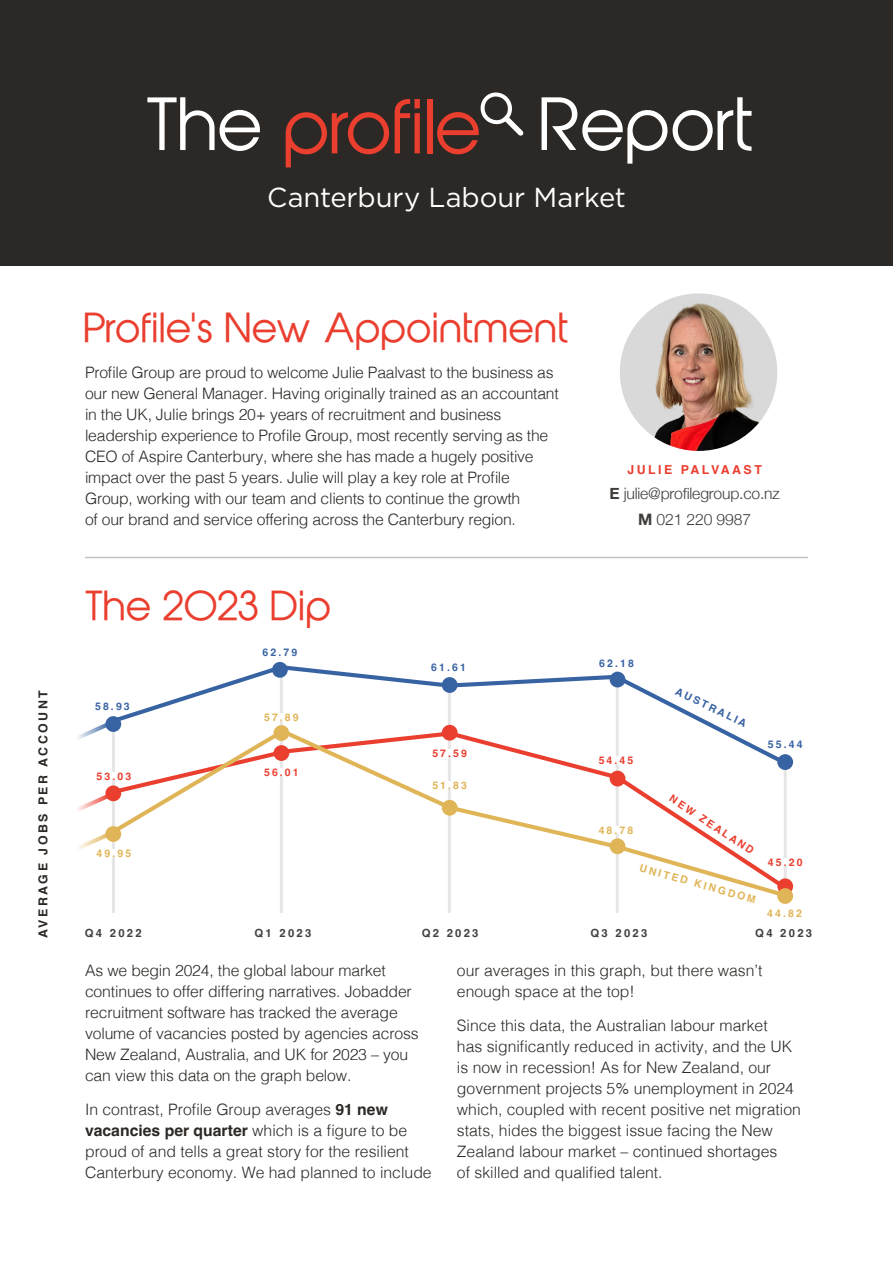
<style>
.page{position:relative;width:893px;height:1263px;background:#fff}
.page>*{position:absolute;margin:0;border:0;box-sizing:border-box;transform-origin:0 0}
.t1{font:38.55px "Abeatby Kai";letter-spacing:.01em;color:#ea3e2f}
.t2{font:27.45px "Gotham";color:#fff}
.t3{font:300 15.75px/21px "Helvetica";letter-spacing:-.01em;color:#2b2825}
.t4{font:300 15.75px/25.2px "Helvetica Neue";letter-spacing:-.01em;color:#403d3b;text-align:center}
.t5{font:700 12.3px "Helvetica";letter-spacing:.2em;color:#2b2825}
.t6{font:700 12.3px "Helvetica";letter-spacing:.2em;color:#ea3e2f}
.t7{font:700 11.25px "Helvetica";letter-spacing:.2em;color:#414042}
.t8{font:700 10.5px "Helvetica";letter-spacing:.2em;color:#e0b557}
.t9{font:700 10.5px "Helvetica";letter-spacing:.2em;color:#ea3e2f}
.t10{font:700 10.5px "Helvetica";letter-spacing:.2em;color:#3863a3}
.s1{font-weight:700}
</style>
<div class="page">
<div style="left:0;top:0;width:893px;height:265px;background:#2b2825"></div>
<svg style="left:147px;top:97px;width:113px;height:54px"></svg>
<svg style="left:286px;top:112px;width:103px;height:55px"></svg>
<svg style="left:395px;top:99px;width:25px;height:54px"></svg>
<div style="left:428px;top:99px;width:5px;height:54px;background:#ea3e2f"></div>
<svg style="left:437px;top:92px;width:87px;height:62px"></svg>
<svg style="left:542px;top:97px;width:209px;height:67px"></svg>
<hr style="left:85px;top:557px;width:723px;height:1px;background:#c2c4c6">
<img style="left:620px;top:293px;width:157px;height:158px;border-radius:79px">
<hr style="left:112px;top:719px;width:3px;height:194px;background:#e6e6e6">
<hr style="left:280px;top:671px;width:3px;height:242px;background:#e6e6e6">
<hr style="left:448px;top:685px;width:3px;height:228px;background:#e6e6e6">
<hr style="left:616px;top:671px;width:3px;height:242px;background:#e6e6e6">
<svg style="left:78px;top:723px;width:28px;height:17px"></svg>
<svg style="left:116px;top:665px;width:603px;height:62px"></svg>
<div style="left:105px;top:785px;width:16px;height:16px;background:#fdf5f4;border-radius:50%"></div>
<div style="left:272px;top:662px;width:16px;height:16px;background:#3863a3;border-radius:50%"></div>
<div style="left:105px;top:716px;width:16px;height:16px;background:#3863a3;border-radius:50%"></div>
<div style="left:442px;top:677px;width:16px;height:16px;background:#3863a3;border-radius:50%"></div>
<div style="left:610px;top:672px;width:15px;height:15px;background:#3863a3;border-radius:50%"></div>
<svg style="left:777px;top:754px;width:16px;height:16px"></svg>
<svg style="left:442px;top:725px;width:16px;height:16px"></svg>
<div style="left:95px;top:702px;width:35px;height:8px;background:#fff"></div>
<div style="left:264px;top:713px;width:35px;height:8px;background:#fff"></div>
<svg style="left:777px;top:878px;width:16px;height:16px"></svg>
<svg style="left:78px;top:788px;width:30px;height:62px"></svg>
<svg style="left:105px;top:826px;width:16px;height:16px"></svg>
<svg style="left:108px;top:727px;width:683px;height:168px"></svg>
<div style="left:273px;top:725px;width:16px;height:16px;background:#e0b557;border-radius:50%"></div>
<div style="left:777px;top:888px;width:16px;height:16px;background:#e0b557;border-radius:50%"></div>
<h2 class="t2" style="left:267px;top:180px;width:360px">Canterbury Labour Market</h2>
<p class="t5" style="left:36px;top:938px;width:249px;rotate:-90deg">AVERAGE JOBS PER ACCOUNT</p>
<h1 class="t1" style="left:85px;top:312px;width:486px">Profile's New Appointment</h1>
<p class="t3" style="left:85px;top:361px;width:475px">Profile Group are proud to welcome Julie Paalvast to the business as our new General Manager. Having originally trained as an accountant in the UK, Julie brings 20+ years of recruitment and business leadership experience to Profile Group, most recently serving as the CEO of Aspire Canterbury, where she has made a hugely positive impact over the past 5 years. Julie will play a key role at Profile Group, working with our team and clients to continue the growth<br>of our brand and service offering across the Canterbury region.</p>
<h1 class="t1" style="left:86px;top:590px;width:249px">The 2023 Dip</h1>
<p class="t10" style="left:95px;top:700px;width:36px">58.93</p>
<p class="t9" style="left:97px;top:769px;width:36px">53.03</p>
<p class="t8" style="left:97px;top:847px;width:36px">49.95</p>
<p class="t10" style="left:263px;top:646px;width:36px">62.79</p>
<p class="t8" style="left:264px;top:711px;width:36px">57.89</p>
<p class="t9" style="left:264px;top:765px;width:36px">56.01</p>
<p class="t10" style="left:431px;top:661px;width:36px">61.61</p>
<p class="t9" style="left:432px;top:747px;width:36px">57.59</p>
<p class="t8" style="left:432px;top:778px;width:36px">51.83</p>
<p class="t6" style="left:627px;top:462px;width:136px">JULIE PALVAAST</p>
<p class="t4" style="left:609px;top:480px;width:172px"><span class="s1">E</span> julie@profilegroup.co.nz<br><span class="s1">M</span> 021 220 9987</p>
<p class="t10" style="left:599px;top:657px;width:36px">62.18</p>
<p class="t9" style="left:599px;top:754px;width:36px">54.45</p>
<p class="t10" style="left:679px;top:684px;width:79px;rotate:26deg">AUSTRALIA</p>
<p class="t10" style="left:768px;top:738px;width:36px">55.44</p>
<p class="t9" style="left:674px;top:791px;width:100px;rotate:34deg">NEW ZEALAND</p>
<p class="t8" style="left:642px;top:861px;width:122px;rotate:16deg">UNITED KINGDOM</p>
<p class="t8" style="left:599px;top:824px;width:36px">48.78</p>
<p class="t9" style="left:768px;top:856px;width:36px">45.20</p>
<p class="t8" style="left:767px;top:907px;width:36px">44.82</p>
<p class="t7" style="left:85px;top:926px;width:58px">Q4 2022</p>
<p class="t7" style="left:255px;top:926px;width:58px">Q1 2023</p>
<p class="t7" style="left:422px;top:926px;width:58px">Q2 2023</p>
<p class="t7" style="left:590px;top:926px;width:58px">Q3 2023</p>
<p class="t7" style="left:755px;top:926px;width:58px">Q4 2023</p>
<p class="t3" style="left:85px;top:959px;width:335px">As we begin 2024, the global labour market continues to offer differing narratives. Jobadder recruitment software has tracked the average volume of vacancies posted by agencies across New Zealand, Australia, and UK for 2023 – you can view this data on the graph below.</p>
<p class="t3" style="left:85px;top:1098px;width:348px">In contrast, Profile Group averages <span class="s1">91 new vacancies per quarter</span> which is a figure to be proud of and tells a great story for the resilient Canterbury economy. We had planned to include</p>
<p class="t3" style="left:457px;top:959px;width:307px">our averages in this graph, but there wasn’t enough space at the top!</p>
<p class="t3" style="left:457px;top:1013px;width:345px">Since this data, the Australian labour market<br>has significantly reduced in activity, and the UK is now in recession! As for New Zealand, our government projects 5% unemployment in 2024 which, coupled with recent positive net migration stats, hides the biggest issue facing the New Zealand labour market – continued shortages<br>of skilled and qualified talent.</p>
</div>
